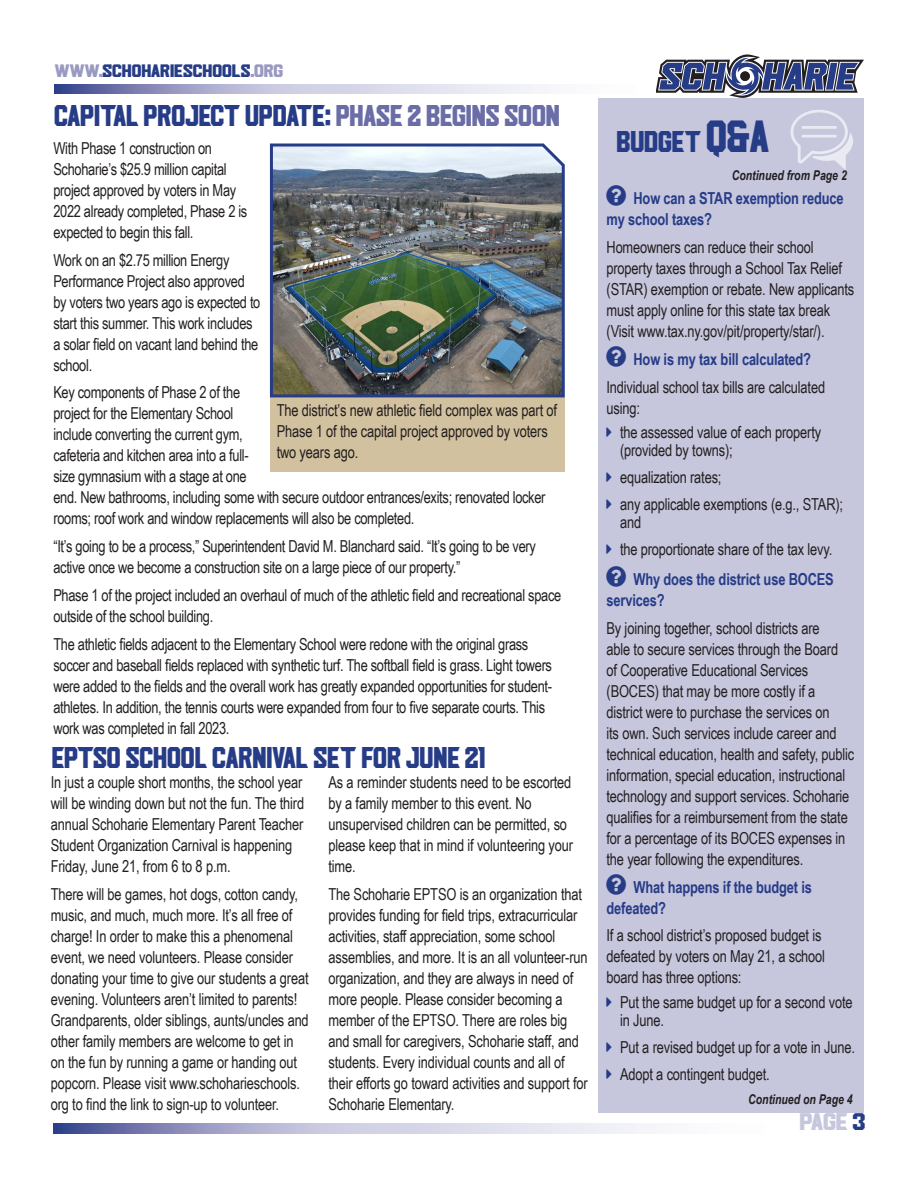
<style>
.page{position:relative;width:918px;height:1188px;background:#fff}
.page>*{position:absolute;margin:0;border:0;box-sizing:border-box;transform-origin:0 0}
.Headline{font:30px "Lordcorps";color:#263c87;scale:.85 1}
.t1{font:24px "Lordcorps";color:#c6c6dd}
.t2{font:18px "Lordcorps";color:#263c87}
.t3{font:16.5px/21px "Arial Narrow";letter-spacing:-.01em;color:#231f20;scale:.95 1}
.t4{font:700 16.5px/21px "Arial Narrow";letter-spacing:-.01em;color:#263c87;scale:.95 1}
.t5{font:italic 700 13.5px "Arial Narrow";color:#231f20;scale:.95 1}
.s1{color:#9999c2}
.s2{color:#6a6da6}
.s3{font-size:45px}
.s4{font-weight:700;color:#263c87}
.s5{color:#263c87}
</style>
<div class="page">
<svg style="left:656px;top:54px;width:208px;height:44px"></svg>
<svg style="left:55px;top:84px;width:486px;height:10px"></svg>
<svg style="left:54px;top:1123px;width:594px;height:11px"></svg>
<div style="left:598px;top:98px;width:266px;height:1015px;background:#c6c6dd"></div>
<svg style="left:790px;top:110px;width:63px;height:60px"></svg>
<hr style="left:801px;top:126px;width:36px;height:3px;background:#fff">
<hr style="left:801px;top:135px;width:36px;height:3px;background:#fff">
<div style="left:270px;top:397px;width:295px;height:74px;background:#d2c19e"></div>
<img style="left:269px;top:143px;width:296px;height:255px">
<p class="t2" style="left:55px;top:60px;width:230px"><span class="s1">WWW.</span>SCHOHARIESCHOOLS<span class="s1">.ORG</span></p>
<p class="Headline" style="left:54px;top:98px;width:597px">CAPITAL PROJECT UPDATE: <span class="s2">PHASE 2 BEGINS SOON</span></p>
<p class="t3" style="left:53px;top:137px;width:206px">With Phase 1 construction on<br>Schoharie’s $25.9 million capital project approved by voters in May<br>2022 already completed, Phase 2 is expected to begin this fall.</p>
<p class="t3" style="left:53px;top:249px;width:219px">Work on an $2.75 million Energy<br>Performance Project also approved by voters two years ago is expected to start this summer. This work includes a solar field on vacant land behind the school.</p>
<p class="t3" style="left:53px;top:381px;width:520px">Key components of Phase 2 of the<br>project for the Elementary School<br>include converting the current gym,<br>cafeteria and kitchen area into a full-<br>size gymnasium with a stage at one<br>end. New bathrooms, including some with secure outdoor entrances/exits; renovated locker rooms; roof work and window replacements will also be completed.</p>
<p class="t3" style="left:53px;top:535px;width:510px">“It’s going to be a process,” Superintendent David M. Blanchard said. “It’s going to be very active once we become a construction site on a large piece of our property.”</p>
<p class="t3" style="left:53px;top:584px;width:536px">Phase 1 of the project included an overhaul of much of the athletic field and recreational space outside of the school building.</p>
<p class="t3" style="left:53px;top:633px;width:527px">The athletic fields adjacent to the Elementary School were redone with the original grass soccer and baseball fields replaced with synthetic turf. The softball field is grass. Light towers were added to the fields and the overall work has greatly expanded opportunities for student&shy;athletes. In addition, the tennis courts were expanded from four to five separate courts. This work was completed in fall 2023.</p>
<p class="Headline" style="left:52px;top:740px;width:512px">EPTSO SCHOOL CARNIVAL SET FOR JUNE 21</p>
<p class="t3" style="left:51px;top:771px;width:268px">In just a couple short months, the school year will be winding down but not the fun. The third annual Schoharie Elementary Parent Teacher Student Organization Carnival is happening Friday, June 21, from 6 to 8 p.m.</p>
<p class="t3" style="left:51px;top:883px;width:273px">There will be games, hot dogs, cotton candy, music, and much, much more. It’s all free of charge! In order to make this a phenomenal event, we need volunteers. Please consider donating your time to give our students a great evening. Volunteers aren’t limited to parents!<br>Grandparents, older siblings, aunts/uncles and other family members are welcome to get in on the fun by running a game or handing out popcorn. Please visit www.schoharieschools. org to find the link to sign-up to volunteer.</p>
<p class="t3" style="left:277px;top:399px;width:297px">The district’s new athletic field complex was part of<br>Phase 1 of the capital project approved by voters two years ago.</p>
<p class="t3" style="left:328px;top:771px;width:259px">As a reminder students need to be escorted by a family member to this event. No unsupervised children can be permitted, so please keep that in mind if volunteering your time.</p>
<p class="t3" style="left:328px;top:883px;width:274px">The Schoharie EPTSO is an organization that provides funding for field trips, extracurricular activities, staff appreciation, some school assemblies, and more. It is an all volunteer-run organization, and they are always in need of more people. Please consider becoming a member of the EPTSO. There are roles big and small for caregivers, Schoharie staff, and students. Every individual counts and all of their efforts go toward activities and support for Schoharie Elementary.</p>
<p class="Headline" style="left:616px;top:124px;width:181px">BUDGET <span class="s3">Q&amp;A</span></p>
<p class="t5" style="left:732px;top:165px;width:123px">Continued from Page 2</p>
<p class="t4" style="left:607px;top:187px;width:251px;text-indent:27px">How can a STAR exemption reduce my school taxes?</p>
<p class="t3" style="left:607px;top:236px;width:262px">Homeowners can reduce their school property taxes through a School Tax Relief (STAR) exemption or rebate. New applicants must apply online for this state tax break (Visit www.tax.ny.gov/pit/property/star/).</p>
<p class="t3" style="left:607px;top:345px;width:232px;line-height:27.8px;text-indent:27px"><span class="s4">How is my tax bill calculated?<br></span>Individual school tax bills are calculated</p>
<p class="t3" style="left:620px;top:395px;width:213px;line-height:24.8px;text-indent:-13px">using:<br>the assessed value of each property</p>
<p class="t3" style="left:620px;top:436px;width:236px;line-height:27px">(provided by towns);<br>equalization rates;<br>any applicable exemptions (e.g., STAR);</p>
<p class="t3" style="left:620px;top:508px;width:225px;line-height:27px">and<br>the proportionate share of the tax levy.</p>
<p class="t4" style="left:607px;top:568px;width:241px;text-indent:27px">Why does the district use BOCES services?</p>
<p class="t3" style="left:607px;top:617px;width:262px">By joining together, school districts are<br>able to secure services through the Board<br>of Cooperative Educational Services (BOCES) that may be more costly if a district were to purchase the services on<br>its own. Such services include career and technical education, health and safety, public information, special education, instructional technology and support services. Schoharie qualifies for a reimbursement from the state for a percentage of its BOCES expenses in the year following the expenditures.</p>
<p class="t4" style="left:607px;top:876px;width:218px;text-indent:27px">What happens if the budget is defeated?</p>
<p class="t3" style="left:607px;top:925px;width:232px">If a school district’s proposed budget is defeated by voters on May 21, a school board has three options:</p>
<p class="t3" style="left:620px;top:993px;width:246px;line-height:18px">Put the same budget up for a second vote in June.</p>
<p class="t3" style="left:620px;top:1033px;width:249px;line-height:27px">Put a revised budget up for a vote in June.<br>Adopt a contingent budget.</p>
<p class="t5" style="left:748px;top:1089px;width:112px">Continued on Page 4</p>
<h2 class="t1" style="left:799px;top:1107px;width:67px">PAGE <span class="s5">3</span></h2>
</div>
